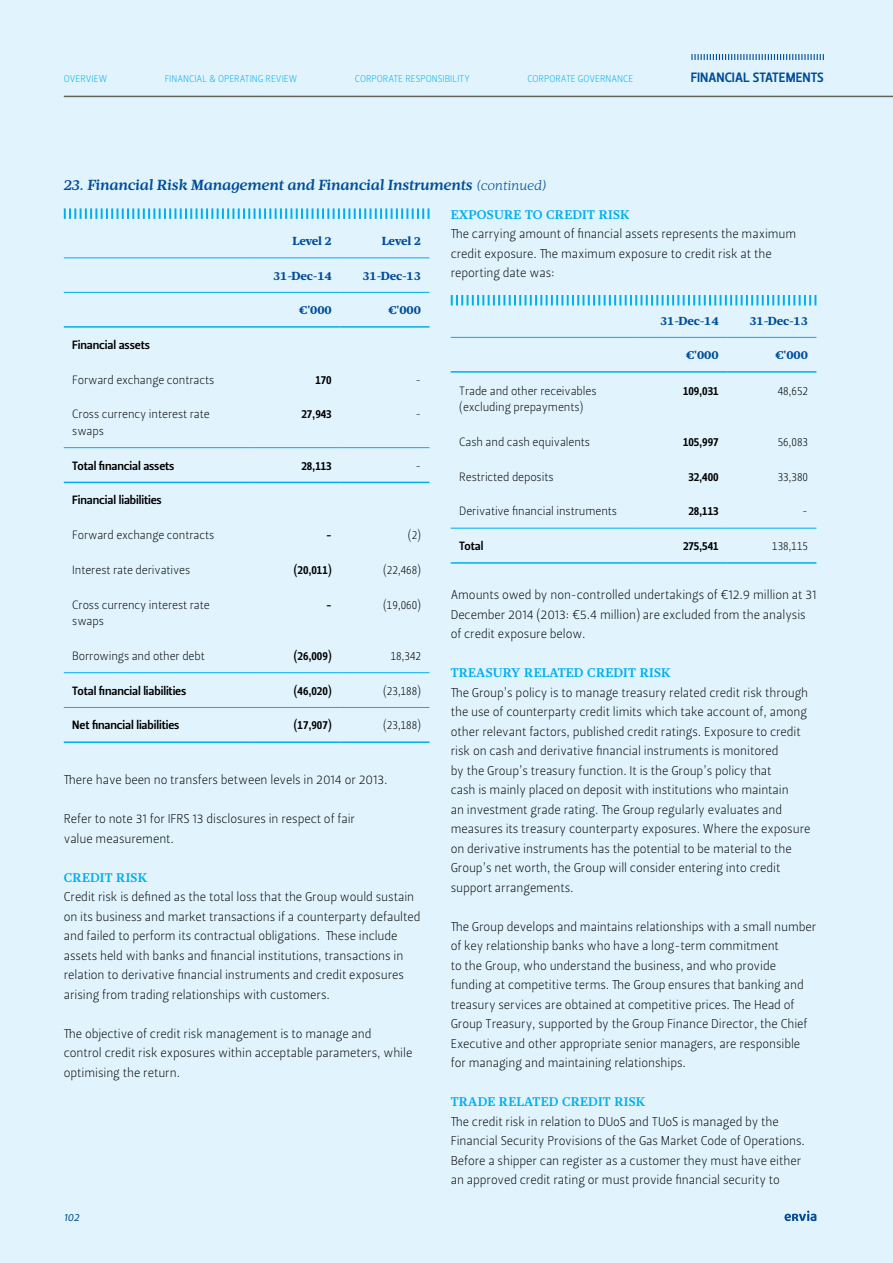
<style>
.page{position:relative;width:893px;height:1263px;background:#e1f4fd}
.page>*{position:absolute;margin:0;border:0;box-sizing:border-box;transform-origin:0 0}
.t1{font:italic 500 15px "Mafra";letter-spacing:-.015em;color:#004c98}
.t2{font:13.5px "Leitura Sans Grot 3";color:#004c98}
.t3{font:500 12.9px "Mafra";letter-spacing:.015em;color:#00aeef}
.t4{font:12.75px/19.5px "Leitura Sans Grot 1";letter-spacing:-.005em;color:#000}
.t5{font:12px/16.5px "Leitura Sans Grot 1";letter-spacing:-.01em;color:#000}
.t6{font:12px "Leitura Sans Grot 3";letter-spacing:-.01em;color:#000}
.t7{font:700 12px "Mafra";letter-spacing:-.015em;color:#004c98}
.t8{font:10.5px "Leitura Sans Italic 2";color:#004c98}
.t9{font:9.75px "Leitura Sans Grot 1";color:#00aeef}
.s1{font-weight:300;font-size:13.5px}
</style>
<div class="page">
<hr style="left:64px;top:96px;width:829px;height:1px;background:#636359">
<svg style="left:784px;top:1210px;width:32px;height:11px"></svg>
<svg style="left:691px;top:54px;width:133px;height:6px"></svg>
<hr style="left:64px;top:326px;width:187px;height:2px;background:#00aeef">
<hr style="left:251px;top:326px;width:89px;height:2px;background:#00aeef">
<hr style="left:340px;top:326px;width:89px;height:2px;background:#00aeef">
<hr style="left:64px;top:258px;width:187px;height:1px;background:#00aeef">
<hr style="left:251px;top:258px;width:89px;height:1px;background:#00aeef">
<hr style="left:340px;top:258px;width:89px;height:1px;background:#00aeef">
<hr style="left:64px;top:292px;width:187px;height:1px;background:#00aeef">
<hr style="left:251px;top:292px;width:89px;height:1px;background:#00aeef">
<hr style="left:340px;top:292px;width:89px;height:1px;background:#00aeef">
<hr style="left:64px;top:447px;width:187px;height:1px;background:#00aeef">
<hr style="left:251px;top:447px;width:89px;height:1px;background:#00aeef">
<hr style="left:340px;top:447px;width:89px;height:1px;background:#00aeef">
<hr style="left:64px;top:672px;width:187px;height:1px;background:#00aeef">
<hr style="left:251px;top:672px;width:89px;height:1px;background:#00aeef">
<hr style="left:340px;top:672px;width:89px;height:1px;background:#00aeef">
<hr style="left:64px;top:707px;width:187px;height:1px;background:#00aeef">
<hr style="left:251px;top:707px;width:89px;height:1px;background:#00aeef">
<hr style="left:340px;top:707px;width:89px;height:1px;background:#00aeef">
<hr style="left:64px;top:482px;width:187px;height:1px;background:#00aeef">
<hr style="left:251px;top:482px;width:89px;height:1px;background:#00aeef">
<hr style="left:340px;top:482px;width:89px;height:1px;background:#00aeef">
<hr style="left:64px;top:741px;width:187px;height:2px;background:#00aeef">
<hr style="left:251px;top:741px;width:89px;height:2px;background:#00aeef">
<hr style="left:340px;top:741px;width:89px;height:2px;background:#00aeef">
<hr style="left:451px;top:371px;width:187px;height:2px;background:#00aeef">
<hr style="left:638px;top:371px;width:89px;height:2px;background:#00aeef">
<hr style="left:727px;top:371px;width:89px;height:2px;background:#00aeef">
<hr style="left:451px;top:337px;width:187px;height:1px;background:#00aeef">
<hr style="left:638px;top:337px;width:89px;height:1px;background:#00aeef">
<hr style="left:727px;top:337px;width:89px;height:1px;background:#00aeef">
<hr style="left:451px;top:528px;width:187px;height:1px;background:#00aeef">
<hr style="left:638px;top:528px;width:89px;height:1px;background:#00aeef">
<hr style="left:727px;top:528px;width:89px;height:1px;background:#00aeef">
<hr style="left:451px;top:562px;width:187px;height:2px;background:#00aeef">
<hr style="left:638px;top:562px;width:89px;height:2px;background:#00aeef">
<hr style="left:727px;top:562px;width:89px;height:2px;background:#00aeef">
<svg style="left:64px;top:208px;width:365px;height:11px"></svg>
<svg style="left:451px;top:295px;width:365px;height:10px"></svg>
<p class="t9" style="left:64px;top:72px;width:45px">OVERVIEW</p>
<p class="t9" style="left:165px;top:72px;width:134px">FINANCIAL &amp; OPERATING REVIEW</p>
<p class="t9" style="left:355px;top:72px;width:116px">CORPORATE RESPONSIBILITY</p>
<p class="t9" style="left:527px;top:72px;width:107px">CORPORATE GOVERNANCE</p>
<p class="t2" style="left:691px;top:68px;width:135px">FINANCIAL STATEMENTS</p>
<p class="t1" style="left:63px;top:175px;width:485px">23. Financial Risk Management and Financial Instruments <span class="s1">(continued)</span></p>
<p class="t7" style="left:292px;top:234px;width:41px">Level 2</p>
<p class="t7" style="left:382px;top:234px;width:41px">Level 2</p>
<p class="t7" style="left:273px;top:268px;width:60px">31-Dec-14</p>
<p class="t7" style="left:362px;top:268px;width:60px">31-Dec-13</p>
<p class="t7" style="left:299px;top:303px;width:34px">€'000</p>
<p class="t7" style="left:388px;top:303px;width:34px">€'000</p>
<p class="t6" style="left:72px;top:337px;width:79px">Financial assets</p>
<p class="t5" style="left:72px;top:371px;width:143px">Forward exchange contracts</p>
<p class="t6" style="left:315px;top:371px;width:18px">170</p>
<p class="t5" style="left:415px;top:371px;width:7px">-</p>
<p class="t5" style="left:72px;top:406px;width:139px">Cross currency interest rate swaps</p>
<p class="t6" style="left:301px;top:406px;width:32px">27,943</p>
<p class="t5" style="left:415px;top:406px;width:7px">-</p>
<p class="t6" style="left:72px;top:457px;width:104px">Total financial assets</p>
<p class="t6" style="left:301px;top:457px;width:32px">28,113</p>
<p class="t5" style="left:415px;top:457px;width:7px">-</p>
<p class="t6" style="left:72px;top:492px;width:91px">Financial liabilities</p>
<p class="t5" style="left:72px;top:527px;width:143px">Forward exchange contracts</p>
<p class="t6" style="left:326px;top:527px;width:7px">-</p>
<p class="t5" style="left:408px;top:527px;width:15px">(2)</p>
<p class="t5" style="left:72px;top:562px;width:120px">Interest rate derivatives</p>
<p class="t6" style="left:294px;top:562px;width:39px">(20,011)</p>
<p class="t5" style="left:383px;top:562px;width:39px">(22,468)</p>
<p class="t5" style="left:72px;top:596px;width:139px">Cross currency interest rate swaps</p>
<p class="t6" style="left:326px;top:596px;width:7px">-</p>
<p class="t5" style="left:383px;top:596px;width:39px">(19,060)</p>
<p class="t5" style="left:72px;top:648px;width:134px">Borrowings and other debt</p>
<p class="t6" style="left:294px;top:648px;width:39px">(26,009)</p>
<p class="t5" style="left:391px;top:648px;width:32px">18,342</p>
<p class="t6" style="left:72px;top:682px;width:116px">Total financial liabilities</p>
<p class="t6" style="left:294px;top:682px;width:39px">(46,020)</p>
<p class="t5" style="left:383px;top:682px;width:39px">(23,188)</p>
<p class="t6" style="left:72px;top:717px;width:109px">Net financial liabilities</p>
<p class="t6" style="left:294px;top:717px;width:39px">(17,907)</p>
<p class="t5" style="left:383px;top:717px;width:39px">(23,188)</p>
<p class="t4" style="left:64px;top:770px;width:325px">There have been no transfers between levels in 2014 or 2013.</p>
<p class="t4" style="left:64px;top:809px;width:293px">Refer to note 31 for IFRS 13 disclosures in respect of fair value measurement.</p>
<p class="t3" style="left:64px;top:870px;width:85px">CREDITRISK</p>
<p class="t4" style="left:64px;top:887px;width:358px">Credit risk is defined as the total loss that the Group would sustain on its business and market transactions if a counterparty defaulted and failed to perform its contractual obligations. These include assets held with banks and financial institutions, transactions in relation to derivative financial instruments and credit exposures arising from trading relationships with customers.</p>
<p class="t4" style="left:64px;top:1024px;width:350px">The objective of credit risk management is to manage and control credit risk exposures within acceptable parameters, while optimising the return.</p>
<p class="t8" style="left:64px;top:1211px;width:17px">102</p>
<p class="t3" style="left:451px;top:207px;width:46px">EXPOSURE</p>
<p class="t3" style="left:525px;top:207px;width:31px">T O CRE</p>
<p class="t3" style="left:572px;top:207px;width:59px">DITRISK</p>
<p class="t4" style="left:451px;top:224px;width:347px">The carrying amount of financial assets represents the maximum credit exposure. The maximum exposure to credit risk at the reporting date was:</p>
<p class="t7" style="left:660px;top:313px;width:60px">31-Dec-14</p>
<p class="t7" style="left:749px;top:313px;width:60px">31-Dec-13</p>
<p class="t7" style="left:686px;top:348px;width:34px">€'000</p>
<p class="t7" style="left:775px;top:348px;width:34px">€'000</p>
<p class="t5" style="left:459px;top:382px;width:139px">Trade and other receivables (excluding prepayments)</p>
<p class="t6" style="left:683px;top:382px;width:37px">109,031</p>
<p class="t5" style="left:778px;top:382px;width:32px">48,652</p>
<p class="t5" style="left:459px;top:434px;width:132px">Cash and cash equivalents</p>
<p class="t6" style="left:683px;top:434px;width:37px">105,997</p>
<p class="t5" style="left:778px;top:434px;width:32px">56,083</p>
<p class="t5" style="left:459px;top:468px;width:96px">Restricted deposits</p>
<p class="t6" style="left:688px;top:468px;width:32px">32,400</p>
<p class="t5" style="left:778px;top:468px;width:32px">33,380</p>
<p class="t5" style="left:459px;top:503px;width:159px">Derivative financial instruments</p>
<p class="t6" style="left:688px;top:503px;width:32px">28,113</p>
<p class="t5" style="left:802px;top:503px;width:7px">-</p>
<p class="t6" style="left:459px;top:538px;width:26px">Total</p>
<p class="t6" style="left:683px;top:538px;width:37px">275,541</p>
<p class="t5" style="left:772px;top:538px;width:37px">138,115</p>
<p class="t4" style="left:451px;top:585px;width:367px">Amounts owed by non-controlled undertakings of €12.9 million at 31<br>December 2014 (2013: €5.4 million) are excluded from the analysis of credit exposure below.</p>
<p class="t3" style="left:451px;top:665px;width:18px">TREASUR</p>
<p class="t3" style="left:511px;top:665px;width:23px">Y RELATE</p>
<p class="t3" style="left:574px;top:665px;width:23px">D CRE</p>
<p class="t3" style="left:613px;top:665px;width:59px">DITRISK</p>
<p class="t4" style="left:451px;top:683px;width:361px">The Group’s policy is to manage treasury related credit risk through the use of counterparty credit limits which take account of, among other relevant factors, published credit ratings. Exposure to credit risk on cash and derivative financial instruments is monitored<br>by the Group’s treasury function. It is the Group’s policy that<br>cash is mainly placed on deposit with institutions who maintain<br>an investment grade rating. The Group regularly evaluates and measures its treasury counterparty exposures. Where the exposure on derivative instruments has the potential to be material to the Group’s net worth, the Group will consider entering into credit support arrangements.</p>
<p class="t4" style="left:451px;top:917px;width:367px">The Group develops and maintains relationships with a small number of key relationship banks who have a long-term commitment<br>to the Group, who understand the business, and who provide funding at competitive terms. The Group ensures that banking and treasury services are obtained at competitive prices. The Head of Group Treasury, supported by the Group Finance Director, the Chief Executive and other appropriate senior managers, are responsible for managing and maintaining relationships.</p>
<p class="t3" style="left:451px;top:1094px;width:58px">TRADE RELATE</p>
<p class="t3" style="left:549px;top:1094px;width:23px">D CRE</p>
<p class="t3" style="left:588px;top:1094px;width:59px">DITRISK</p>
<p class="t4" style="left:451px;top:1112px;width:356px">The credit risk in relation to DUoS and TUoS is managed by the Financial Security Provisions of the Gas Market Code of Operations.<br>Before a shipper can register as a customer they must have either an approved credit rating or must provide financial security to</p>
</div>
